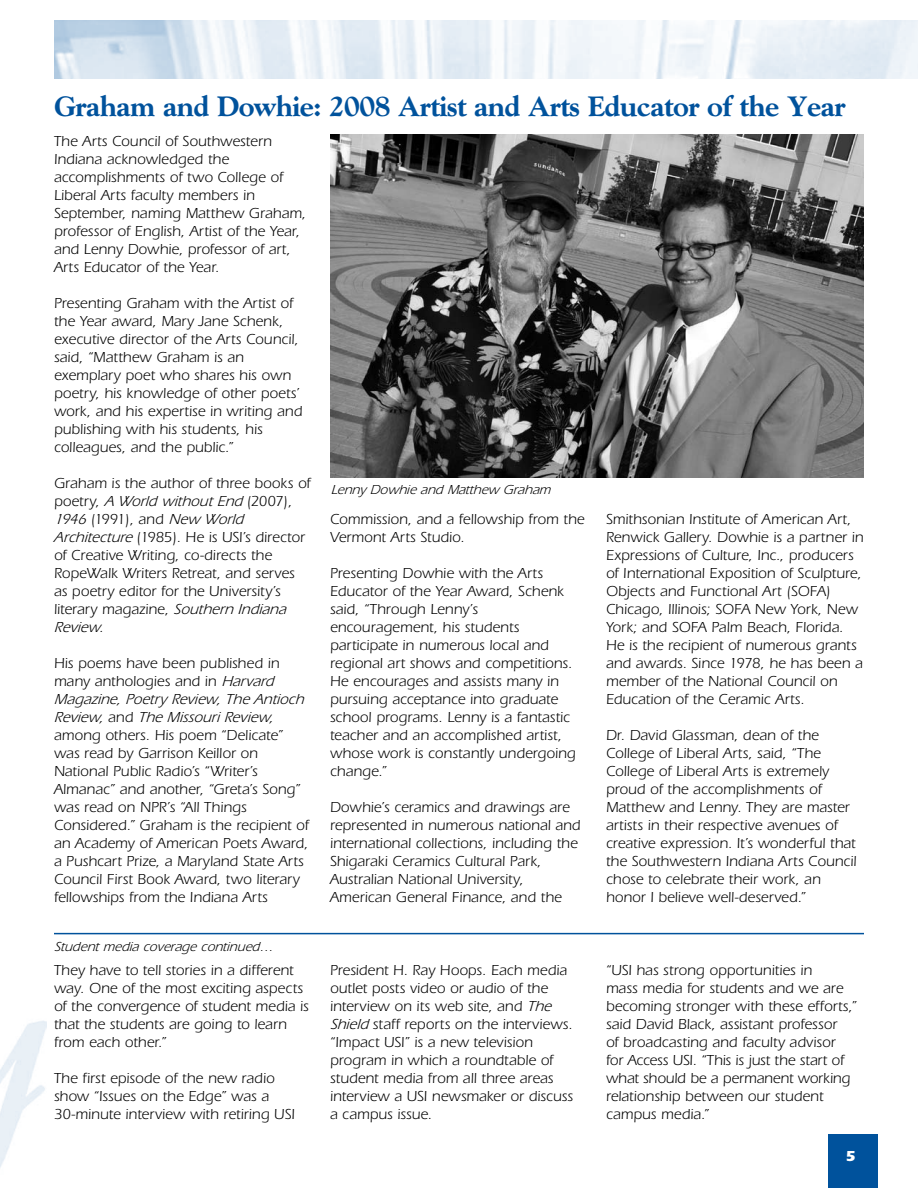
<style>
.page{position:relative;width:918px;height:1188px;background:#fff}
.page>*{position:absolute;margin:0;border:0;box-sizing:border-box;transform-origin:0 0}
.t1{font:800 28.5px "Goudy";letter-spacing:-.02em;color:#00529c}
.t2{font:15px/18px "Itc Eras";letter-spacing:.005em;color:#000}
.t3{font:700 15px "Itc Eras";color:#fff}
.t4{font:italic 13.5px "Itc Eras";color:#000}
.s1{font-style:italic}
</style>
<div class="page">
<div style="left:828px;top:1134px;width:50px;height:54px;background:#00529c"></div>
<img style="left:54px;top:20px;width:864px;height:59px">
<hr style="left:54px;top:933px;width:810px;height:1px;background:#00529c">
<img style="left:331px;top:134px;width:533px;height:344px">
<img style="left:0;top:1021px;width:47px;height:147px">
<h1 class="t1" style="left:54px;top:90px;width:793px">Graham and Dowhie: 2008 Artist and Arts Educator of the Year</h1>
<p class="t2" style="left:54px;top:132px;width:254px">The Arts Council of Southwestern<br>Indiana acknowledged the accomplishments of two College of<br>Liberal Arts faculty members in<br>September, naming Matthew Graham, professor of English, Artist of the Year, and Lenny Dowhie, professor of art,<br>Arts Educator of the Year.</p>
<p class="t2" style="left:54px;top:294px;width:250px">Presenting Graham with the Artist of the Year award, Mary Jane Schenk, executive director of the Arts Council, said, “Matthew Graham is an exemplary poet who shares his own poetry, his knowledge of other poets’ work, and his expertise in writing and publishing with his students, his colleagues, and the public.”</p>
<p class="t2" style="left:54px;top:474px;width:258px">Graham is the author of three books of poetry, <span class="s1">A World withoutEnd</span> (2007), <span class="s1">1946</span> (1991), and <span class="s1">New World Architecture</span>(1985). He is USI’s director of Creative Writing, co-directs the RopeWalk Writers Retreat, and serves as poetry editor for the University’s literary magazine, <span class="s1">Southern Indiana Review.</span></p>
<p class="t2" style="left:54px;top:654px;width:256px">His poems have been published in many anthologies and in <span class="s1">Harvard Magazine,Poetry Review,TheAntioch Review,</span>a n d <span class="s1">TheMissouriReview, </span>among others. His poem “Delicate” was read by Garrison Keillor on National Public Radio’s “Writer’s Almanac” and another, “Greta’s Song” was read on NPR’s “All Things Considered.” Graham is the recipient of an Academy of American Poets Award, a Pushcart Prize, a Maryland State Arts Council First Book Award, two literary fellowships from the Indiana Arts</p>
<p class="t4" style="left:331px;top:483px;width:225px">Lenny Dowhieand Matthew Graham</p>
<p class="t2" style="left:606px;top:510px;width:259px">Smithsonian Institute of American Art, Renwick Gallery. Dowhie is a partner in Expressions of Culture, Inc., producers of International Exposition of Sculpture, Objects and Functional Art (SOFA)<br>Chicago, Illinois; SOFA New York, New York; and SOFA Palm Beach, Florida.<br>He is the recipient of numerous grants and awards. Since 1978, he has been a member of the National Council on Education of the Ceramic Arts.</p>
<p class="t2" style="left:606px;top:726px;width:252px">Dr. David Glassman, dean of the College of Liberal Arts, said, “The College of Liberal Arts is extremely proud of the accomplishments of Matthew and Lenny. They are master artists in their respective avenues of creative expression. It’s wonderful that the Southwestern Indiana Arts Council chose to celebrate their work, an honor I believe well-deserved.”</p>
<p class="t2" style="left:330px;top:510px;width:256px">Commission, and a fellowship from the<br>Vermont Arts Studio.</p>
<p class="t2" style="left:330px;top:564px;width:247px">Presenting Dowhie with the Arts<br>Educator of the Year Award, Schenk said, “Through Lenny’s encouragement, his students participate in numerous local and regional art shows and competitions.<br>He encourages and assists many in pursuing acceptance into graduate school programs. Lenny is a fantastic teacher and an accomplished artist, whose work is constantly undergoing change.”</p>
<p class="t2" style="left:330px;top:798px;width:252px">Dowhie’s ceramics and drawings are represented in numerous national and international collections, including the Shigaraki Ceramics Cultural Park, Australian National University, American General Finance, and the</p>
<p class="t4" style="left:54px;top:939px;width:224px">Studentmediacoveragecontinued…</p>
<p class="t2" style="left:54px;top:961px;width:256px">They have to tell stories in a different way. One of the most exciting aspects of the convergence of student media is that the students are going to learn from each other.”</p>
<p class="t2" style="left:54px;top:1069px;width:242px">The first episode of the new radio show “Issues on the Edge” was a<br>30-minute interview with retiring USI</p>
<p class="t2" style="left:330px;top:961px;width:245px">President H. Ray Hoops. Each media outlet posts video or audio of the interview on its web site, and <span class="s1">The<br>Shield</span> staff reports on the interviews. “Impact USI” is a new television program in which a roundtable of student media from all three areas interview a USI newsmaker or discuss a campus issue.</p>
<p class="t2" style="left:606px;top:961px;width:252px">“USI has strong opportunities in<br>mass media for students and we are becoming stronger with these efforts,” said David Black, assistant professor<br>of broadcasting and faculty advisor<br>for Access USI. “This is just the start of what should be a permanent working relationship between our student campus media.”</p>
<p class="t3" style="left:846px;top:1147px;width:12px">5</p>
</div>
